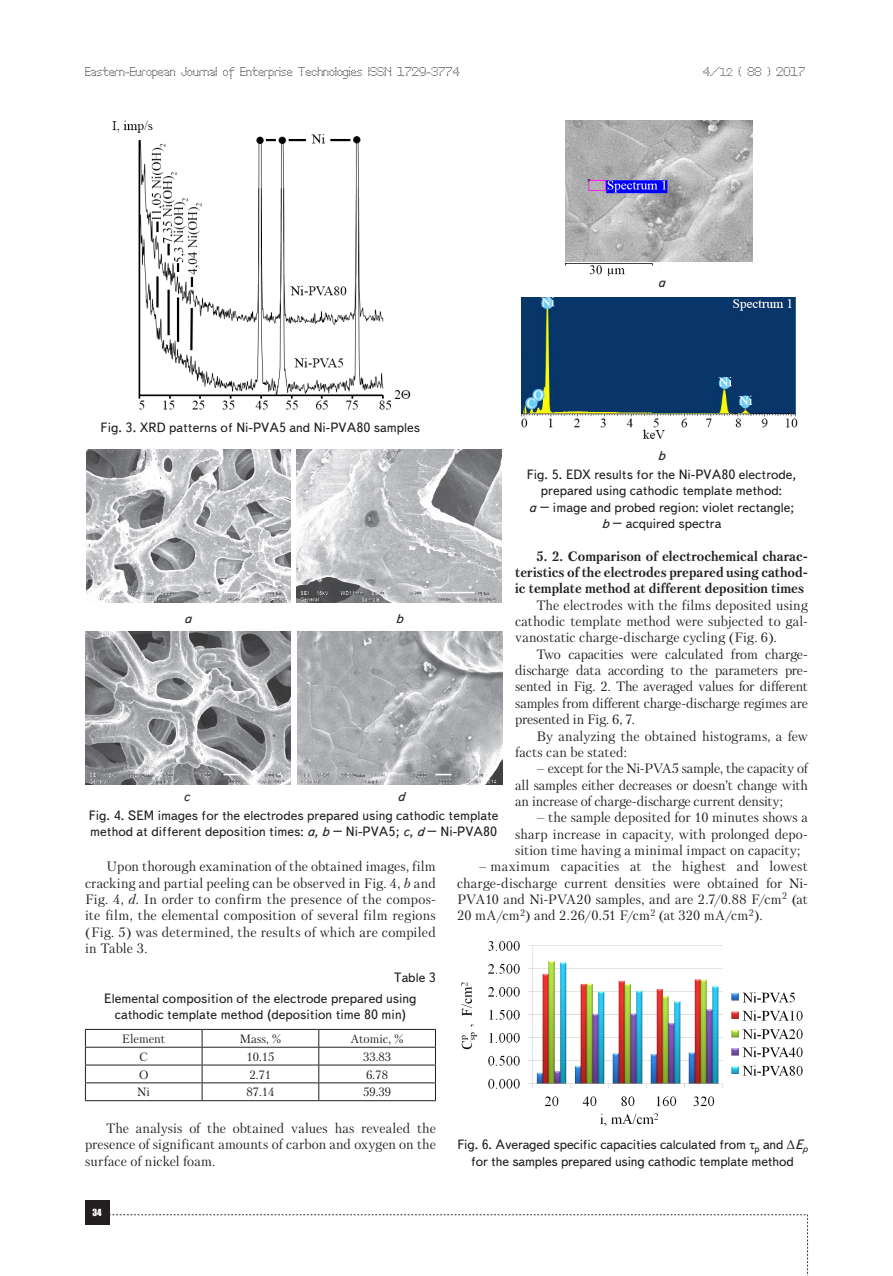
<style>
.page{position:relative;width:893px;height:1276px;background:#fff}
.page>*{position:absolute;margin:0;border:0;box-sizing:border-box;transform-origin:0 0}
.Text__англ{font:13.5px/16.4px "Petersburg C";letter-spacing:.005em;color:#231f20;text-align:justify}
.Рисунок{font:13.5px/16.4px "Text Book C";color:#231f20;text-align:center}
.Text__англ-2{font:700 13.5px/16.4px "Petersburg C";color:#231f20;text-align:justify}
.Таблица_название{font:13.5px/16.2px "Text Book C";color:#231f20;text-align:center}
.Таблица{font:13.5px "Text Book C";color:#231f20}
.Рисунок-2{font:italic 13.5px "Text Book C";color:#231f20}
.t1{font:12px "Perfo";letter-spacing:.015em;color:#231f20}
.Сама_табл_англ{font:12px "Petersburg C";color:#231f20}
.t2{font:9px "Impact";color:#fff}
.s1{font-size:10.5px}
.s2{font-style:italic}
.s3{font-family:"Times New Roman"}
</style>
<div class="page">
<div style="left:85px;top:1200px;width:24px;height:24px;background:#231f20"></div>
<svg style="left:109px;top:1214px;width:699px;height:62px"></svg>
<hr style="left:85px;top:1029px;width:117px;height:1px;background:#231f20">
<hr style="left:202px;top:1029px;width:117px;height:1px;background:#231f20">
<hr style="left:319px;top:1029px;width:117px;height:1px;background:#231f20">
<hr style="left:85px;top:1047px;width:117px;height:1px;background:#231f20">
<hr style="left:202px;top:1047px;width:117px;height:1px;background:#231f20">
<hr style="left:319px;top:1047px;width:117px;height:1px;background:#231f20">
<hr style="left:85px;top:1064px;width:117px;height:1px;background:#231f20">
<hr style="left:202px;top:1064px;width:117px;height:1px;background:#231f20">
<hr style="left:319px;top:1064px;width:117px;height:1px;background:#231f20">
<hr style="left:85px;top:1082px;width:117px;height:1px;background:#231f20">
<svg style="left:85px;top:1029px;width:1px;height:71px"></svg>
<hr style="left:202px;top:1082px;width:117px;height:1px;background:#231f20">
<svg style="left:202px;top:1029px;width:1px;height:71px"></svg>
<hr style="left:319px;top:1082px;width:117px;height:1px;background:#231f20">
<svg style="left:318px;top:1029px;width:1px;height:71px"></svg>
<svg style="left:435px;top:1029px;width:1px;height:71px"></svg>
<hr style="left:85px;top:1100px;width:117px;height:1px;background:#231f20">
<hr style="left:202px;top:1100px;width:117px;height:1px;background:#231f20">
<hr style="left:319px;top:1100px;width:117px;height:1px;background:#231f20">
<img style="left:112px;top:120px;width:299px;height:290px">
<img style="left:86px;top:449px;width:204px;height:153px">
<img style="left:296px;top:449px;width:205px;height:153px">
<img style="left:85px;top:631px;width:206px;height:153px">
<img style="left:298px;top:631px;width:204px;height:153px">
<img style="left:566px;top:121px;width:187px;height:154px">
<img style="left:522px;top:297px;width:275px;height:142px">
<img style="left:461px;top:940px;width:342px;height:187px">
<p class="t1" style="left:85px;top:65px;width:376px">Eastern-European Journal of Enterprise Technologies ISSN 1729-3774</p>
<p class="t1" style="left:703px;top:65px;width:104px">4/<span class="s1">12</span> ( 88 ) 2017</p>
<p class="Рисунок" style="left:101px;top:420px;width:321px">Fig. 3. XRD patterns of Ni-PVA5 and Ni-PVA80 samples</p>
<p class="Рисунок-2" style="left:658px;top:275px;width:9px">a</p>
<p class="Рисунок" style="left:527px;top:446px;width:271px;line-height:19.2px"><span class="s2">b<br></span>Fig. 5. EDX results for the Ni-PVA80 electrode,</p>
<p class="Рисунок" style="left:529px;top:483px;width:267px">prepared using cathodic template method:<br><span class="s2">a</span> – image and probed region: violet rectangle; <span class="s2">b</span> – acquired spectra</p>
<p class="Text__англ-2" style="left:515px;top:547px;width:294px;text-indent:21px">5. 2. Comparison of electrochemical charac&shy;teristics of the electrodes prepared using cathod&shy;ic template method at different deposition times</p>
<p class="Text__англ" style="left:515px;top:596px;width:294px;text-indent:21px">The electrodes with the films deposited using cathodic template method were subjected to gal&shy;vanostatic charge-discharge cycling (Fig. 6).</p>
<p class="Text__англ" style="left:515px;top:646px;width:294px;text-indent:21px">Two capacities were calculated from charge&shy;discharge data according to the parameters pre&shy;sented in Fig. 2. The averaged values for different samples from different charge-discharge regimes are presented in Fig. 6, 7.</p>
<p class="Text__англ" style="left:515px;top:727px;width:294px;text-indent:21px">By analyzing the obtained histograms, a few facts can be stated:</p>
<p class="Text__англ" style="left:515px;top:760px;width:294px;text-indent:21px">– except for the Ni-PVA5 sample, the capacity of all samples either decreases or doesn’t change with an increase of charge-discharge current density;</p>
<p class="Text__англ" style="left:515px;top:809px;width:294px;text-indent:21px">– the sample deposited for 10 minutes shows a sharp increase in capacity, with prolonged depo&shy;sition time having a minimal impact on capacity;</p>
<p class="Text__англ" style="left:457px;top:858px;width:352px;text-indent:21px">– maximum capacities at the highest and lowest charge-discharge current densities were obtained for Ni-PVA10 and Ni-PVA20 samples, and are 2.7/0.88 F/cm<sup>2</sup> (at 20 mA/cm<sup>2</sup>) and 2.26/0.51 F/cm<sup>2</sup> (at 320 mA/cm<sup>2</sup>).</p>
<p class="Рисунок-2" style="left:184px;top:610px;width:9px">a</p>
<p class="Рисунок-2" style="left:396px;top:610px;width:9px">b</p>
<p class="Рисунок" style="left:89px;top:787px;width:411px;line-height:19.2px;text-align:left;text-indent:308px"><span class="s2">d<br></span>Fig. 4. SEM images for the electrodes prepared using cathodic template</p>
<p class="Рисунок" style="left:90px;top:823px;width:409px">method at different deposition times: <span class="s2">a</span>, <span class="s2">b</span> – Ni-PVA5; <span class="s2">c</span>, <span class="s2">d</span> – Ni-PVA80</p>
<p class="Рисунок-2" style="left:183px;top:788px;width:8px">c</p>
<p class="Text__англ" style="left:85px;top:858px;width:352px;text-indent:21px">Upon thorough examination of the obtained images, film cracking and partial peeling can be observed in Fig. 4, <span class="s2">b</span> and Fig. 4, <span class="s2">d</span>. In order to confirm the presence of the compos&shy;ite film, the elemental composition of several film regions (Fig. 5) was determined, the results of which are compiled in Table 3.</p>
<p class="Таблица" style="left:394px;top:970px;width:43px">Table 3</p>
<p class="Таблица_название" style="left:104px;top:990px;width:314px">Elemental composition of the electrode prepared using cathodic template method (deposition time 80 min)</p>
<p class="Сама_табл_англ" style="left:122px;top:1031px;width:45px">Element</p>
<p class="Сама_табл_англ" style="left:239px;top:1031px;width:44px">Mass, %</p>
<p class="Сама_табл_англ" style="left:350px;top:1031px;width:55px">Atomic, %</p>
<p class="Сама_табл_англ" style="left:139px;top:1049px;width:10px">C</p>
<p class="Сама_табл_англ" style="left:246px;top:1049px;width:29px">10.15</p>
<p class="Сама_табл_англ" style="left:363px;top:1049px;width:29px">33.83</p>
<p class="Сама_табл_англ" style="left:139px;top:1067px;width:11px">O</p>
<p class="Сама_табл_англ" style="left:250px;top:1067px;width:23px">2.71</p>
<p class="Сама_табл_англ" style="left:366px;top:1067px;width:23px">6.78</p>
<p class="Сама_табл_англ" style="left:138px;top:1085px;width:14px">Ni</p>
<p class="Сама_табл_англ" style="left:246px;top:1085px;width:29px">87.14</p>
<p class="Сама_табл_англ" style="left:363px;top:1085px;width:29px">59.39</p>
<p class="Text__англ" style="left:85px;top:1120px;width:352px;text-indent:21px">The analysis of the obtained values has revealed the presence of significant amounts of carbon and oxygen on the surface of nickel foam.</p>
<p class="Рисунок" style="left:457px;top:1136px;width:352px">Fig. 6. Averaged specific capacities calculated from <span class="s3">τ</span><sub>p</sub> and <span class="s3">Δ</span><span class="s2">Е</span><sub>p </sub>for the samples prepared using cathodic template method</p>
<p class="t2" style="left:93px;top:1205px;width:11px">34</p>
</div>
